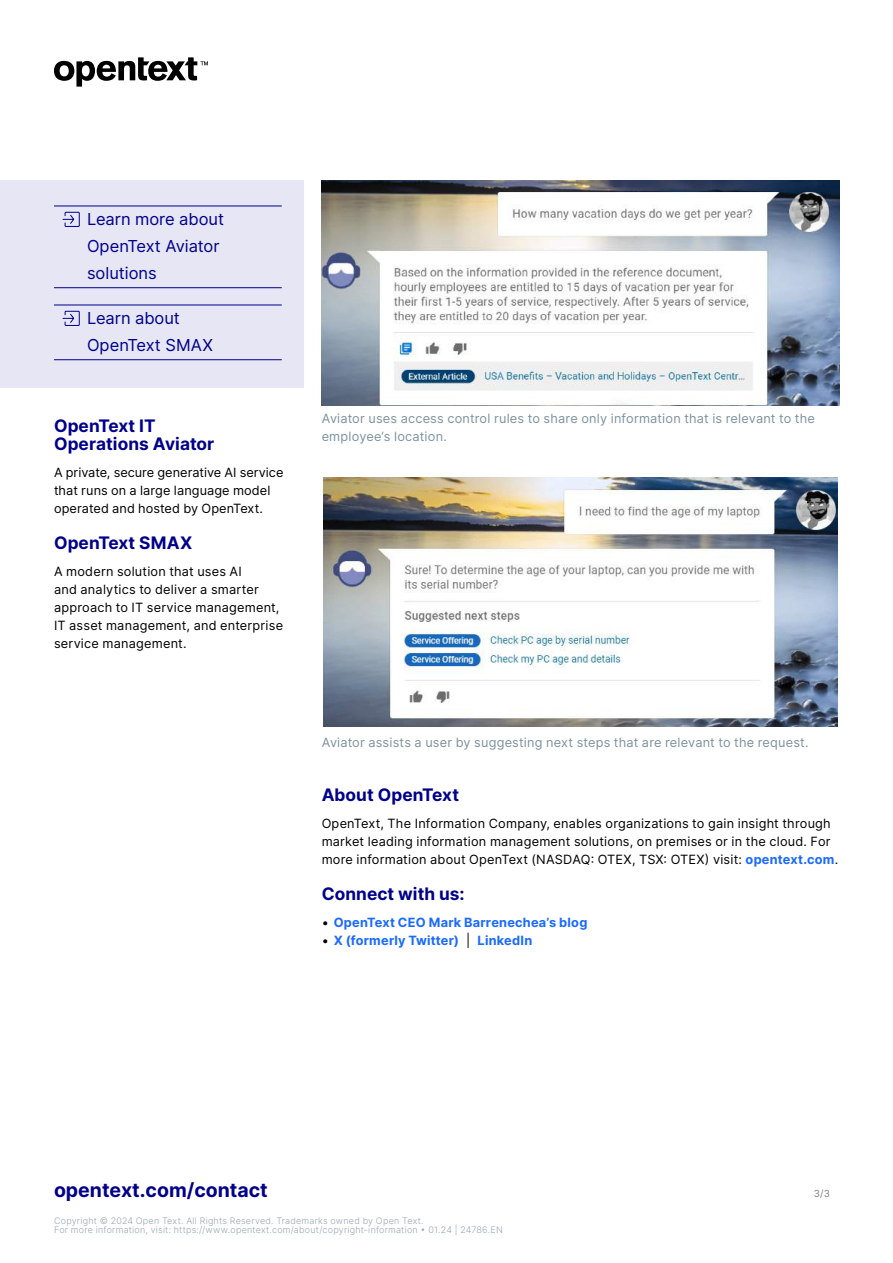
<style>
.page{position:relative;width:893px;height:1263px;background:#fff}
.page>*{position:absolute;margin:0;border:0;box-sizing:border-box;transform-origin:0 0}
.t1{font:700 19.5px "Inter";color:#00008b}
.t2{font:700 17.25px/18px "Inter";letter-spacing:.005em;color:#00008b}
.t3{font:16.5px/27px "Inter";letter-spacing:-.005em;color:#00008b}
.t4{font:12.75px/18px "Inter";letter-spacing:.015em;color:#000}
.t5{font:12.75px/18px "Inter";letter-spacing:.015em;color:#7e929f}
.t6{font:700 12.75px "Inter";letter-spacing:.015em;color:#1a6aff}
.t7{font:9.75px "Inter V";color:#808080}
.t8{font:300 9px/9px "Inter";letter-spacing:.025em;color:#98a8b2}
.s1{font-weight:700;color:#1a6aff}
.s2{font-weight:400;color:#000}
</style>
<div class="page">
<svg style="left:54px;top:57px;width:154px;height:30px"></svg>
<img style="left:322px;top:180px;width:518px;height:225px">
<img style="left:323px;top:477px;width:515px;height:249px">
<div style="left:0;top:180px;width:304px;height:207px;background:#e6e6f4"></div>
<hr style="left:54px;top:206px;width:228px;height:1px;background:#00008b">
<hr style="left:54px;top:287px;width:228px;height:1px;background:#00008b">
<hr style="left:54px;top:305px;width:228px;height:1px;background:#00008b">
<hr style="left:54px;top:359px;width:228px;height:1px;background:#00008b">
<svg style="left:62px;top:310px;width:18px;height:16px"></svg>
<svg style="left:62px;top:211px;width:18px;height:16px"></svg>
<p class="t3" style="left:87px;top:205px;width:139px">Learn more about<br>OpenText Aviator solutions</p>
<p class="t3" style="left:87px;top:304px;width:127px">Learn about<br>OpenText SMAX</p>
<h2 class="t2" style="left:54px;top:416px;width:162px">OpenText IT<br>Operations Aviator</h2>
<p class="t4" style="left:54px;top:463px;width:231px">A private, secure generative AI service that runs on a large language model operated and hosted by OpenText.</p>
<h2 class="t2" style="left:54px;top:533px;width:140px">OpenText SMAX</h2>
<p class="t4" style="left:54px;top:562px;width:231px">A modern solution that uses AI<br>and analytics to deliver a smarter approach to IT service management,<br>IT asset management, and enterprise service management.</p>
<p class="t5" style="left:322px;top:409px;width:495px">Aviator uses access control rules to share only information that is relevant to the employee’s location.</p>
<p class="t5" style="left:322px;top:733px;width:488px">Aviator assists a user by suggesting next steps that are relevant to the request.</p>
<h2 class="t2" style="left:322px;top:785px;width:139px">About OpenText</h2>
<p class="t4" style="left:322px;top:814px;width:518px">OpenText, The Information Company, enables organizations to gain insight through market leading information management solutions, on premises or in the cloud. For more information about OpenText (NASDAQ: OTEX, TSX: OTEX) visit: <span class="s1">opentext.com</span>.</p>
<h2 class="t2" style="left:322px;top:884px;width:145px">Connect with us:</h2>
<p class="t6" style="left:322px;top:913px;width:267px"><span class="s2">•</span> OpenText CEO Mark Barrenechea’s blog</p>
<p class="t6" style="left:322px;top:931px;width:212px"><span class="s2">•</span> X (formerly Twitter) <span class="s2">|</span> LinkedIn</p>
<h1 class="t1" style="left:54px;top:1176px;width:215px">opentext.com/contact</h1>
<p class="t7" style="left:814px;top:1186px;width:18px">3/3</p>
<p class="t8" style="left:54px;top:1216px;width:450px">Copyright © 2024 Open Text. All Rights Reserved. Trademarks owned by Open Text.<br>For more information, visit: https://www.opentext.com/about/copyright-information • 01.24 | 24786.EN</p>
</div>
